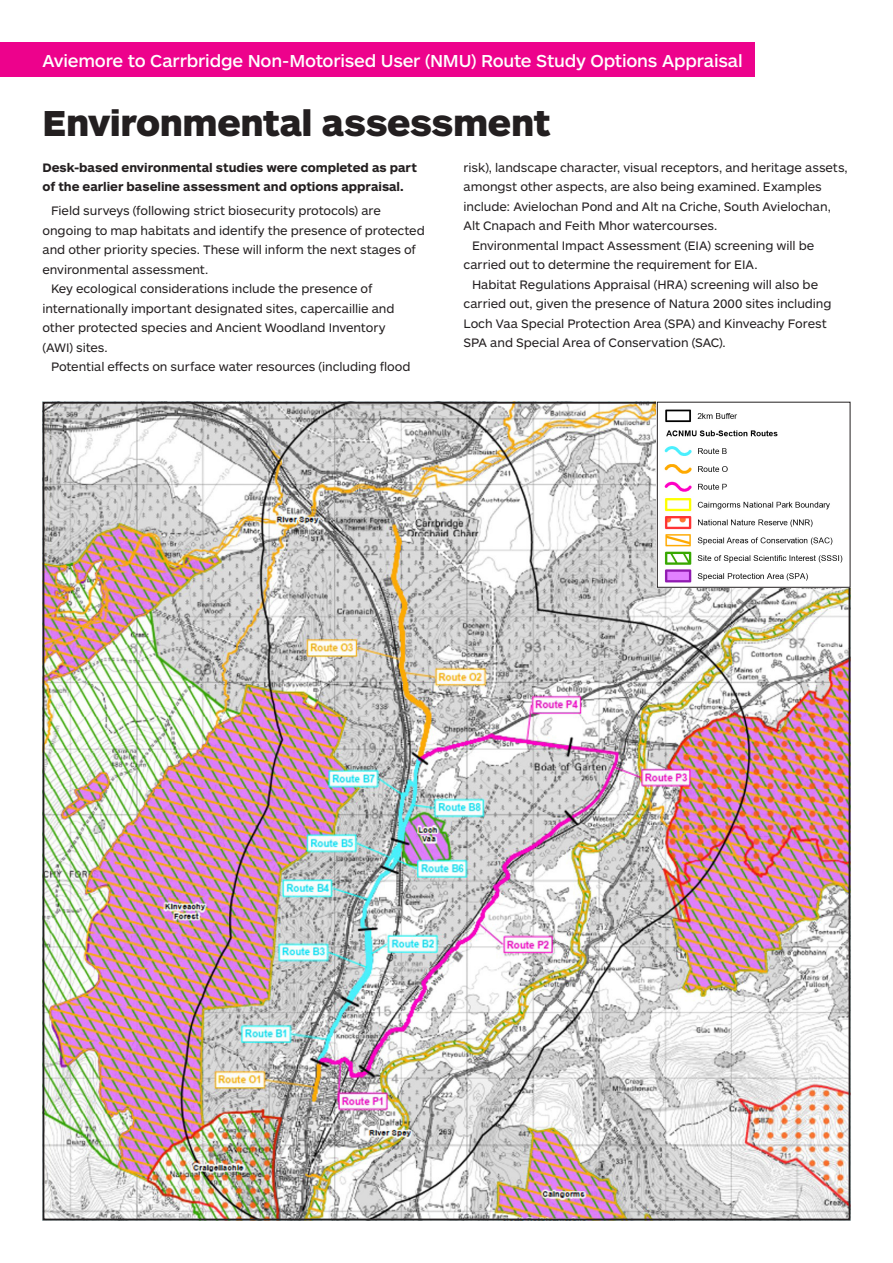
<style>
.page{position:relative;width:893px;height:1263px;background:#fff}
.page>*{position:absolute;margin:0;border:0;box-sizing:border-box;transform-origin:0 0}
.Headlines{font:900 37.5px "ARS Maquette Pro";letter-spacing:-.01em;color:#231f20}
.Headlines_light{font:500 18px "ARS Maquette Pro";letter-spacing:-.01em;color:#fff}
.Body_text{font:12.75px/19.5px "ARS Maquette Pro";letter-spacing:-.005em;color:#231f20}
.Body_intro{font:700 12.75px/19.5px "ARS Maquette Pro";letter-spacing:-.005em;color:#231f20}
</style>
<div class="page">
<img style="left:46px;top:405px;width:801px;height:812px">
<div style="left:0;top:43px;width:754px;height:34px;background:#ed028c"></div>
<img style="left:659px;top:405px;width:188px;height:181px">
<div style="left:657px;top:402px;width:193px;height:186px;border:1px solid #231f20"></div>
<p class="Headlines_light" style="left:43px;top:49px;width:702px">Aviemore to Carrbridge Non-Motorised User (NMU) Route Study Options Appraisal</p>
<p class="Headlines" style="left:43px;top:99px;width:510px">Environmental assessment</p>
<p class="Body_intro" style="left:43px;top:157px;width:376px">Desk-based environmental studies were completed as part of the earlier baseline assessment and options appraisal.</p>
<p class="Body_text" style="left:43px;top:200px;width:384px;text-indent:9px">Field surveys (following strict biosecurity protocols) are ongoing to map habitats and identify the presence of protected and other priority species. These will inform the next stages of environmental assessment.</p>
<p class="Body_text" style="left:43px;top:278px;width:354px;text-indent:9px">Key ecological considerations include the presence of internationally important designated sites, capercaillie and other protected species and Ancient Woodland Inventory (AWI) sites.</p>
<p class="Body_text" style="left:51px;top:356px;width:361px">Potential effects on surface water resources (including flood</p>
<p class="Body_text" style="left:463px;top:157px;width:386px">risk), landscape character, visual receptors, and heritage assets, amongst other aspects, are also being examined. Examples include: Avielochan Pond and Alt na Criche, South Avielochan, Alt Cnapach and Feith Mhor watercourses.</p>
<p class="Body_text" style="left:463px;top:235px;width:352px;text-indent:9px">Environmental Impact Assessment (EIA) screening will be carried out to determine the requirement for EIA.</p>
<p class="Body_text" style="left:463px;top:274px;width:370px;text-indent:9px">Habitat Regulations Appraisal (HRA) screening will also be carried out, given the presence of Natura 2000 sites including Loch Vaa Special Protection Area (SPA) and Kinveachy Forest SPA and Special Area of Conservation (SAC).</p>
</div>
